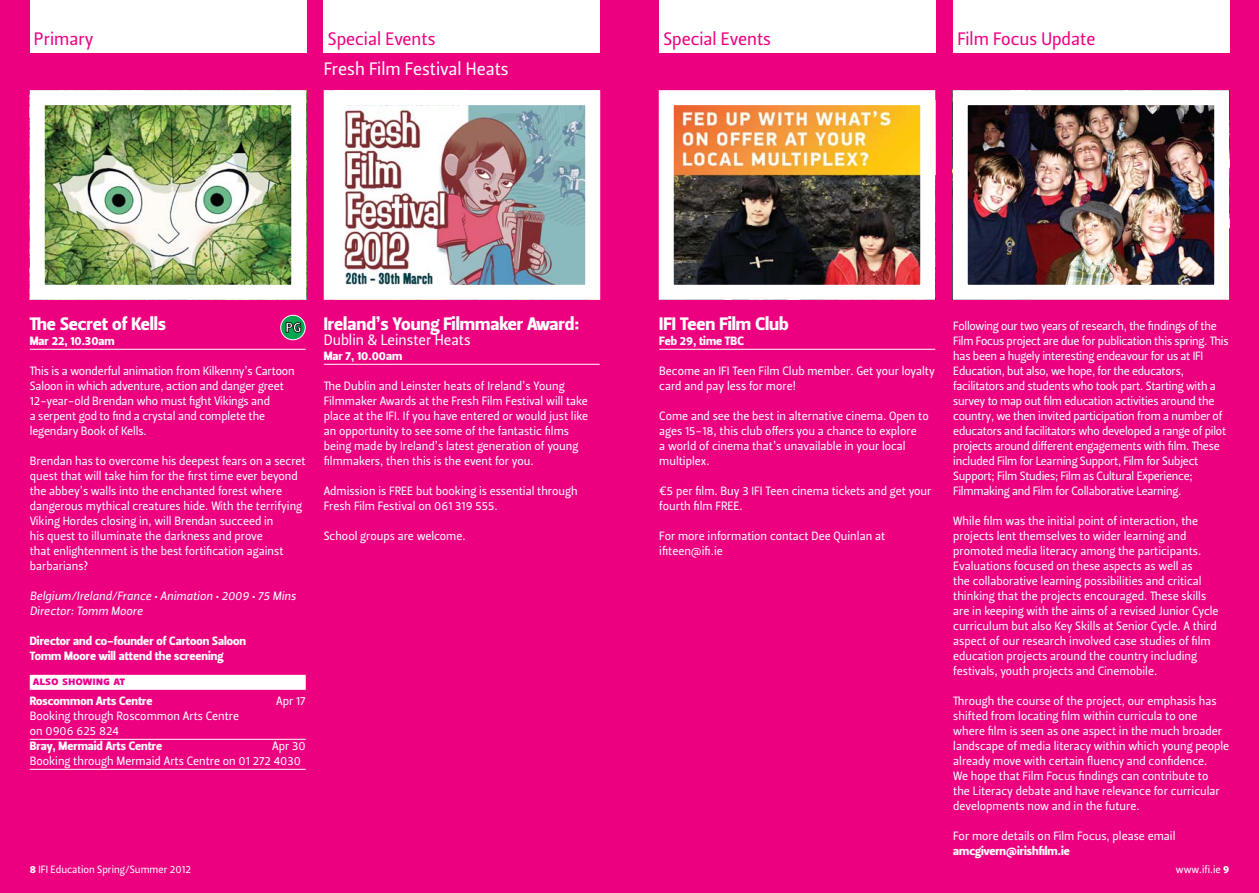
<style>
.page{position:relative;width:1259px;height:893px;background:#ed0080}
.page>*{position:absolute;margin:0;border:0;box-sizing:border-box;transform-origin:0 0}
.t1{font:18px "Leitura Sans Grot 4";color:#fff}
.t2{font:18px "Leitura Sans Grot 2";color:#ed0080}
.t3{font:18px "Leitura Sans Grot 2";color:#fff}
.t4{font:15px "Leitura Sans Grot 2";color:#fff}
.t5{font:12px/15px "Leitura Sans Grot 2";color:#fff}
.t6{font:12px/15px "Leitura Sans Grot 2";letter-spacing:-.02em;color:#fff}
.t7{font:12px/15px "Leitura Sans Grot 4";color:#fff}
.t8{font:12px/15px "Leitura Sans Italic 2";color:#fff}
.t9{font:12px "Leitura Sans Grot 4";letter-spacing:.05em;color:#ec008c}
.t10{font:10.5px "Leitura Sans Grot 2";color:#fff}
.s1{font-family:"Leitura Sans Grot 4"}
</style>
<div class="page">
<div style="left:30px;top:0;width:276px;height:52px;background:#fff"></div>
<div style="left:659px;top:0;width:276px;height:52px;background:#fff"></div>
<div style="left:953px;top:0;width:276px;height:52px;background:#fff"></div>
<img style="left:675px;top:106px;width:244px;height:178px">
<div style="left:659px;top:90px;width:276px;height:210px;border:15px solid #fff"></div>
<img style="left:46px;top:106px;width:244px;height:178px">
<div style="left:30px;top:90px;width:276px;height:210px;border:15px solid #fff"></div>
<img style="left:968px;top:106px;width:245px;height:178px">
<div style="left:952px;top:90px;width:277px;height:210px;border:15px solid #fff"></div>
<hr style="left:659px;top:349px;width:276px;height:1px;background:#fff">
<hr style="left:30px;top:349px;width:276px;height:1px;background:#fff">
<div style="left:30px;top:675px;width:276px;height:15px;background:#fff"></div>
<hr style="left:30px;top:739px;width:276px;height:1px;background:#fff">
<hr style="left:30px;top:769px;width:276px;height:1px;background:#fff">
<hr style="left:324px;top:364px;width:276px;height:1px;background:#fff">
<svg style="left:281px;top:315px;width:24px;height:25px"></svg>
<div style="left:280px;top:315px;width:25px;height:25px;border:1px solid #fff;border-radius:50%"></div>
<svg style="left:286px;top:322px;width:15px;height:11px"></svg>
<div style="left:324px;top:0;width:276px;height:53px;background:#fff"></div>
<img style="left:340px;top:106px;width:244px;height:178px">
<div style="left:324px;top:90px;width:276px;height:210px;border:15px solid #fff"></div>
<h1 class="t2" style="left:34px;top:31px;width:61px">Primary</h1>
<h1 class="t2" style="left:328px;top:31px;width:109px">Special Events</h1>
<h1 class="t3" style="left:324px;top:61px;width:186px">Fresh Film Festival Heats</h1>
<h1 class="t2" style="left:663px;top:31px;width:109px">Special Events</h1>
<h1 class="t2" style="left:957px;top:31px;width:139px">Film Focus Update</h1>
<h1 class="t1" style="left:30px;top:316px;width:138px">The Secret of Kells</h1>
<p class="t7" style="left:30px;top:334px;width:86px">Mar 22, 10.30am</p>
<p class="t5" style="left:30px;top:364px;width:266px">This is a wonderful animation from Kilkenny’s Cartoon Saloon in which adventure, action and danger greet 12-year-old Brendan who must fight Vikings and<br>a serpent god to find a crystal and complete the legendary Book of Kells.</p>
<p class="t5" style="left:30px;top:454px;width:277px">Brendan has to overcome his deepest fears on a secret quest that will take him for the first time ever beyond the abbey’s walls into the enchanted forest where dangerous mythical creatures hide. With the terrifying Viking Hordes closing in, will Brendan succeed in<br>his quest to illuminate the darkness and prove<br>that enlightenment is the best fortification against barbarians?</p>
<p class="t8" style="left:30px;top:589px;width:268px">Belgium/Ireland/France • Animation • 2009 • 75 Mins<br>Director: Tomm Moore</p>
<p class="t7" style="left:30px;top:634px;width:218px">Director and co-founder of Cartoon Saloon<br>Tomm Moore will attend the screening</p>
<p class="t9" style="left:33px;top:676px;width:93px">also showing at</p>
<p class="t7" style="left:30px;top:694px;width:124px">Roscommon Arts Centre</p>
<p class="t5" style="left:276px;top:694px;width:31px">Apr 17</p>
<p class="t5" style="left:30px;top:709px;width:211px">Booking through Roscommon Arts Centre on 0906 625 824</p>
<p class="t7" style="left:30px;top:739px;width:133px">Bray, Mermaid Arts Centre</p>
<p class="t5" style="left:30px;top:739px;width:277px;text-indent:242px">Apr 30<br>Booking through Mermaid Arts Centre on 01 272 4030</p>
<h1 class="t1" style="left:324px;top:316px;width:257px">Ireland’s Young Filmmaker Award:</h1>
<p class="t4" style="left:324px;top:333px;width:148px">Dublin &amp; Leinster Heats</p>
<p class="t7" style="left:324px;top:349px;width:80px">Mar 7, 10.00am</p>
<p class="t5" style="left:324px;top:379px;width:266px">The Dublin and Leinster heats of Ireland’s Young Filmmaker Awards at the Fresh Film Festival will take place at the IFI. If you have entered or would just like an opportunity to see some of the fantastic films being made by Ireland’s latest generation of young filmmakers, then this is the event for you.</p>
<p class="t5" style="left:324px;top:484px;width:255px">Admission is FREE but booking is essential through<br>Fresh Film Festival on 061 319 555.</p>
<p class="t5" style="left:324px;top:529px;width:143px">School groups are welcome.</p>
<h1 class="t1" style="left:659px;top:316px;width:131px">IFI Teen Film Club</h1>
<p class="t7" style="left:659px;top:334px;width:86px">Feb 29, time TBC</p>
<p class="t5" style="left:659px;top:364px;width:277px">Become an IFI Teen Film Club member. Get your loyalty card and pay less for more!</p>
<p class="t5" style="left:659px;top:409px;width:271px">Come and see the best in alternative cinema. Open to ages 15-18, this club offers you a chance to explore<br>a world of cinema that’s unavailable in your local multiplex.</p>
<p class="t5" style="left:659px;top:484px;width:274px">€5 per film. Buy 3 IFI Teen cinema tickets and get your fourth film FREE.</p>
<p class="t5" style="left:659px;top:529px;width:227px">For more information contact Dee Quinlan at ifiteen@ifi.ie</p>
<p class="t6" style="left:953px;top:319px;width:277px">Following our two years of research, the findings of the Film Focus project are due for publication this spring. This has been a hugely interesting endeavour for us at IFI Education, but also, we hope, for the educators, facilitators and students who took part. Starting with a survey to map out film education activities around the country, we then invited participation from a number of educators and facilitators who developed a range of pilot projects around different engagements with film. These included Film for Learning Support, Film for Subject Support; Film Studies; Film as Cultural Experience; Filmmaking and Film for Collaborative Learning.</p>
<p class="t5" style="left:953px;top:514px;width:267px">While film was the initial point of interaction, the projects lent themselves to wider learning and promoted media literacy among the participants.<br>Evaluations focused on these aspects as well as<br>the collaborative learning possibilities and critical thinking that the projects encouraged. These skills are in keeping with the aims of a revised Junior Cycle curriculum but also Key Skills at Senior Cycle. A third aspect of our research involved case studies of film education projects around the country including festivals, youth projects and Cinemobile.</p>
<p class="t5" style="left:953px;top:694px;width:277px">Through the course of the project, our emphasis has shifted from locating film within curricula to one where film is seen as one aspect in the much broader landscape of media literacy within which young people already move with certain fluency and confidence.<br>We hope that Film Focus findings can contribute to<br>the Literacy debate and have relevance for curricular developments now and in the future.</p>
<p class="t5" style="left:953px;top:829px;width:224px">For more details on Film Focus, please email</p>
<p class="t7" style="left:953px;top:844px;width:118px">amcgivern@irishfilm.ie</p>
<p class="t10" style="left:30px;top:865px;width:163px"><span class="s1">8</span> IFI Education Spring/Summer 2012</p>
<p class="t10" style="left:1176px;top:865px;width:55px">www.ifi.ie <span class="s1">9</span></p>
</div>
